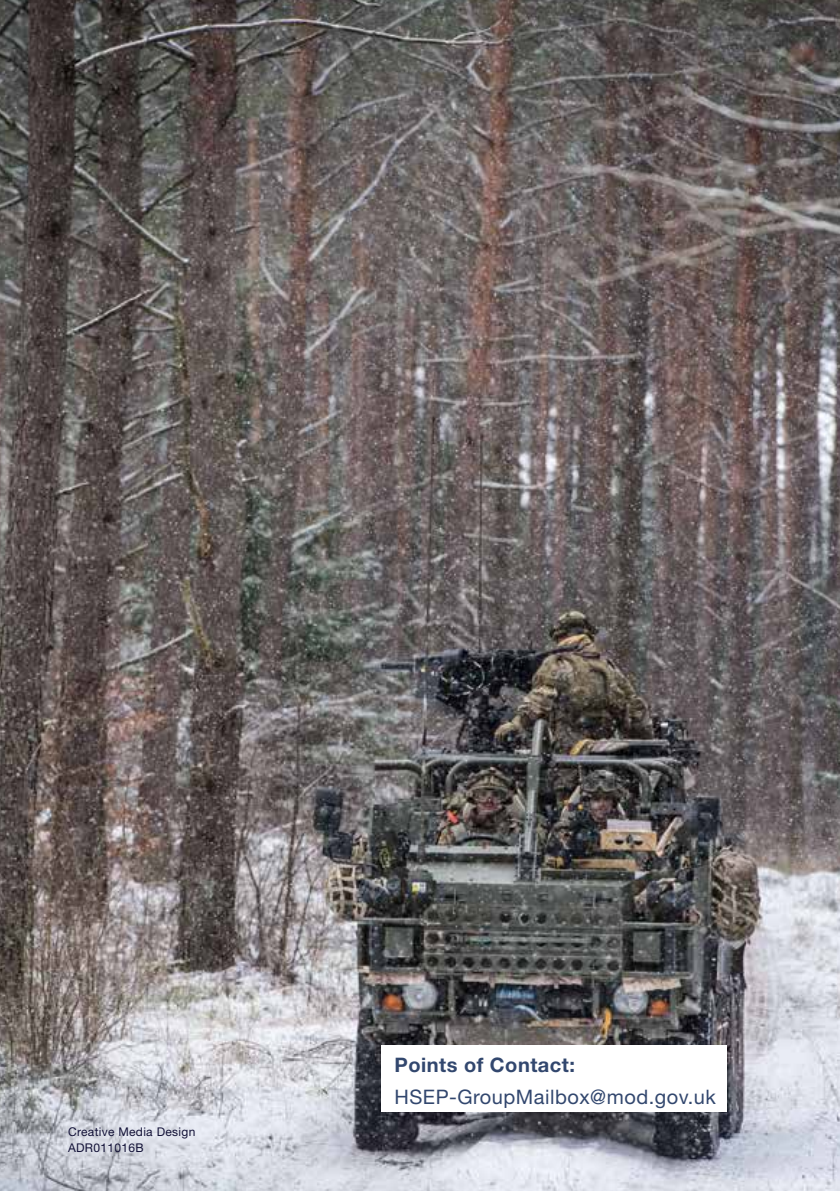
<style>
.page{position:relative;width:840px;height:1191px;background:#fff}
.page>*{position:absolute;margin:0;border:0;box-sizing:border-box;transform-origin:0 0}
.t1{font:20px "Helvetica Neue LT Std";letter-spacing:.025em;color:#32476e}
.t2{font:700 20px "Helvetica Neue LT Std";letter-spacing:.025em;color:#32476e}
.t3{font:12px/16px "Helvetica Neue LT Std";letter-spacing:.025em;color:#121137}
</style>
<div class="page">
<img style="left:0;top:0;width:839px;height:1191px">
<div style="left:381px;top:1044px;width:345px;height:67px;background:#fff"></div>
<p class="t3" style="left:68px;top:1124px;width:129px">Creative Media Design<br>ADR011016B</p>
<h1 class="t2" style="left:394px;top:1053px;width:182px">Points of Contact:</h1>
<h1 class="t1" style="left:394px;top:1085px;width:323px">HSEP-GroupMailbox@mod.gov.uk</h1>
</div>
